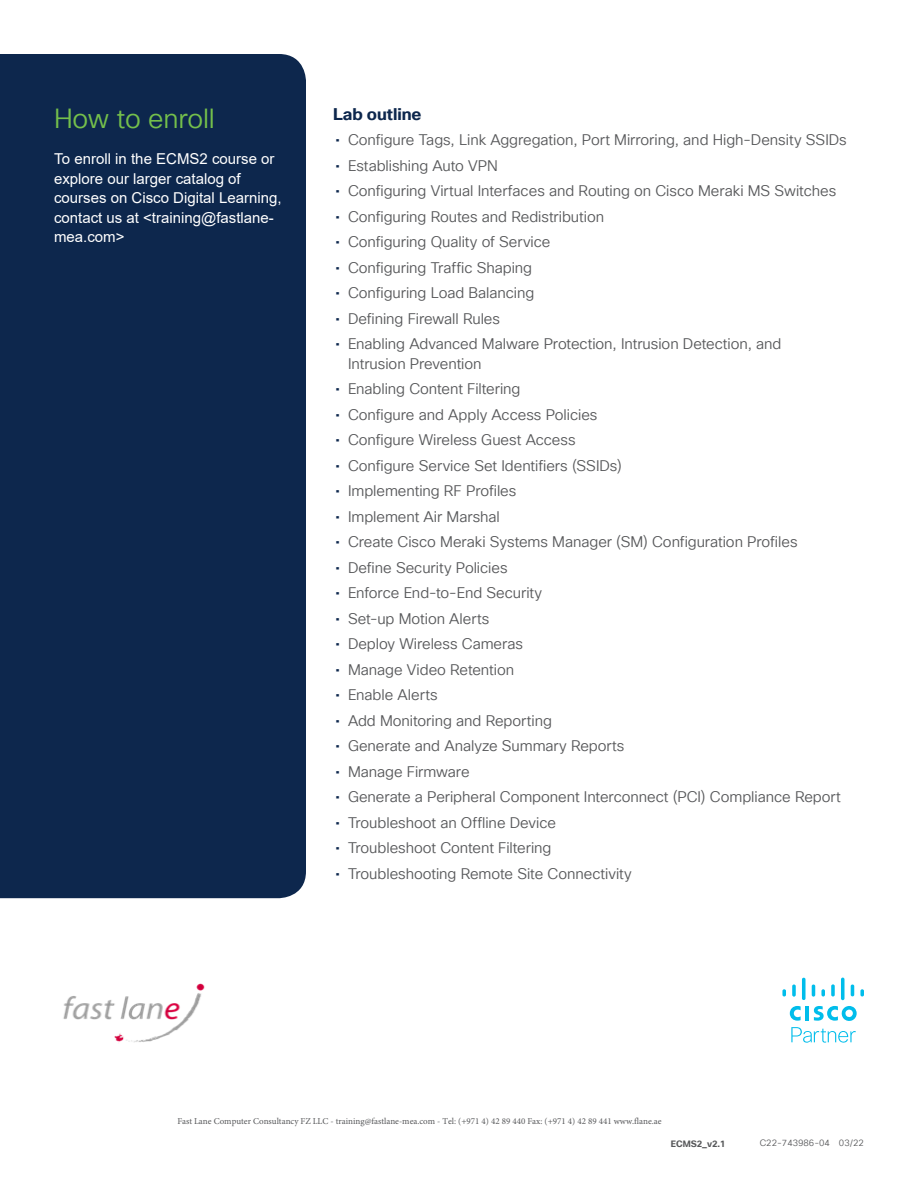
<style>
.page{position:relative;width:918px;height:1188px;background:#fff}
.page>*{position:absolute;margin:0;border:0;box-sizing:border-box;transform-origin:0 0}
.Body_White{font:27px "Cisco Sans TT Light";letter-spacing:-.01em;color:#74bf4b}
.Subhead3_Midnight_bl{font:700 16.5px "Cisco Sans TT";color:#0d274d}
.t1{font:15px/19.5px "Cisco Sans TT Light";letter-spacing:-.005em;color:#57585a}
.Body_White-2{font:15px/19.5px "Arial";color:#fff}
.Footer_white{font:9px "Minion Pro";color:#57585a}
.Footer_white-2{font:9px "Cisco Sans TT Light";color:#57585a}
.Footer_white-3{font:700 9px "Cisco Sans TT";color:#57585a}
.s1{font-family:"Cisco Sans TT";color:#0d274d}
</style>
<div class="page">
<div style="left:0;top:54px;width:306px;height:844px;background:#0d274d"></div>
<svg style="left:790px;top:1006px;width:67px;height:37px"></svg>
<svg style="left:782px;top:989px;width:4px;height:8px"></svg>
<svg style="left:792px;top:984px;width:4px;height:13px"></svg>
<svg style="left:802px;top:978px;width:4px;height:22px"></svg>
<svg style="left:812px;top:984px;width:3px;height:13px"></svg>
<svg style="left:821px;top:989px;width:4px;height:8px"></svg>
<svg style="left:831px;top:984px;width:4px;height:13px"></svg>
<svg style="left:841px;top:978px;width:4px;height:22px"></svg>
<svg style="left:851px;top:984px;width:3px;height:13px"></svg>
<svg style="left:860px;top:989px;width:4px;height:8px"></svg>
<img style="left:63px;top:983px;width:142px;height:60px">
<p class="Body_White" style="left:54px;top:101px;width:162px">How to enroll</p>
<p class="Body_White-2" style="left:54px;top:149px;width:229px">To enroll in the ECMS2 course or explore our larger catalog of courses on Cisco Digital Learning, contact us at &lt;training@fastlane&shy;mea.com&gt;</p>
<p class="Subhead3_Midnight_bl" style="left:333px;top:103px;width:90px">Lab outline</p>
<p class="t1" style="left:335px;top:131px;width:513px"><span class="s1">•</span> Configure Tags, Link Aggregation, Port Mirroring, and High-Density SSIDs</p>
<p class="t1" style="left:335px;top:156px;width:164px"><span class="s1">•</span> Establishing Auto VPN</p>
<p class="t1" style="left:335px;top:182px;width:502px"><span class="s1">•</span> Configuring Virtual Interfaces and Routing on Cisco Meraki MS Switches</p>
<p class="t1" style="left:335px;top:207px;width:270px"><span class="s1">•</span> Configuring Routes and Redistribution</p>
<p class="t1" style="left:335px;top:233px;width:217px"><span class="s1">•</span> Configuring Quality of Service</p>
<p class="t1" style="left:335px;top:258px;width:198px"><span class="s1">•</span> Configuring Traffic Shaping</p>
<p class="t1" style="left:335px;top:284px;width:200px"><span class="s1">•</span> Configuring Load Balancing</p>
<p class="t1" style="left:335px;top:309px;width:166px"><span class="s1">•</span> Defining Firewall Rules</p>
<p class="t1" style="left:348px;top:335px;width:435px;text-indent:-13px"><span class="s1">•</span> Enabling Advanced Malware Protection, Intrusion Detection, and<br>Intrusion Prevention</p>
<p class="t1" style="left:335px;top:380px;width:187px"><span class="s1">•</span> Enabling Content Filtering</p>
<p class="t1" style="left:335px;top:405px;width:264px"><span class="s1">•</span> Configure and Apply Access Policies</p>
<p class="t1" style="left:335px;top:431px;width:242px"><span class="s1">•</span> Configure Wireless Guest Access</p>
<p class="t1" style="left:335px;top:456px;width:288px"><span class="s1">•</span> Configure Service Set Identifiers (SSIDs)</p>
<p class="t1" style="left:335px;top:482px;width:183px"><span class="s1">•</span> Implementing RF Profiles</p>
<p class="t1" style="left:335px;top:507px;width:166px"><span class="s1">•</span> Implement Air Marshal</p>
<p class="t1" style="left:335px;top:533px;width:464px"><span class="s1">•</span> Create Cisco Meraki Systems Manager (SM) Configuration Profiles</p>
<p class="t1" style="left:335px;top:558px;width:174px"><span class="s1">•</span> Define Security Policies</p>
<p class="t1" style="left:335px;top:584px;width:208px"><span class="s1">•</span> Enforce End-to-End Security</p>
<p class="t1" style="left:335px;top:609px;width:155px"><span class="s1">•</span> Set-up Motion Alerts</p>
<p class="t1" style="left:335px;top:635px;width:189px"><span class="s1">•</span> Deploy Wireless Cameras</p>
<p class="t1" style="left:335px;top:660px;width:180px"><span class="s1">•</span> Manage Video Retention</p>
<p class="t1" style="left:335px;top:686px;width:104px"><span class="s1">•</span> Enable Alerts</p>
<p class="t1" style="left:335px;top:711px;width:218px"><span class="s1">•</span> Add Monitoring and Reporting</p>
<p class="t1" style="left:335px;top:737px;width:291px"><span class="s1">•</span> Generate and Analyze Summary Reports</p>
<p class="t1" style="left:335px;top:762px;width:136px"><span class="s1">•</span> Manage Firmware</p>
<p class="t1" style="left:335px;top:788px;width:507px"><span class="s1">•</span> Generate a Peripheral Component Interconnect (PCI) Compliance Report</p>
<p class="t1" style="left:335px;top:813px;width:222px"><span class="s1">•</span> Troubleshoot an Offline Device</p>
<p class="t1" style="left:335px;top:839px;width:218px"><span class="s1">•</span> Troubleshoot Content Filtering</p>
<p class="t1" style="left:335px;top:864px;width:298px"><span class="s1">•</span> Troubleshooting Remote Site Connectivity</p>
<p class="Footer_white" style="left:177px;top:1115px;width:486px">Fast Lane Computer Consultancy FZ LLC - training@fastlane-mea.com - Tel: (+971 4) 42 89 440 Fax: (+971 4) 42 89 441 www.flane.ae</p>
<p class="Footer_white-3" style="left:671px;top:1138px;width:56px">ECMS2_v2.1</p>
<p class="Footer_white-2" style="left:760px;top:1137px;width:106px">C22-743986-04 03/22</p>
</div>
